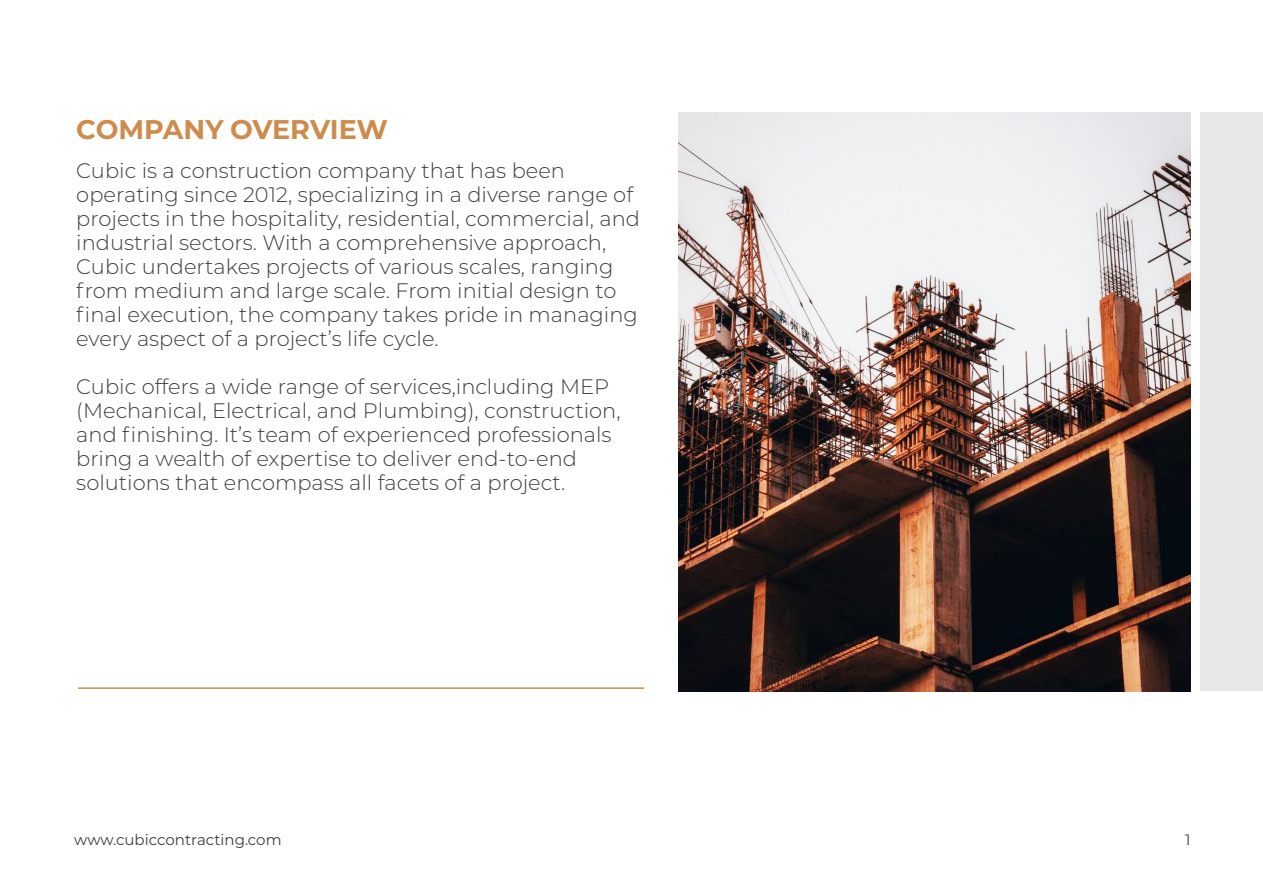
<style>
.page{position:relative;width:1263px;height:893px;background:#fff}
.page>*{position:absolute;margin:0;border:0;box-sizing:border-box;transform-origin:0 0}
.t1{font:700 27px "Montserrat";color:#ce8c4c}
.t2{font:300 21px/24px "Montserrat";color:#3e3e3f}
.t3{font:15px "Montserrat";color:#3e3e3f}
</style>
<div class="page">
<img style="left:678px;top:113px;width:513px;height:578px">
<hr style="left:78px;top:687px;width:566px;height:2px;background:#ce8c4c">
<div style="left:1200px;top:113px;width:63px;height:578px;background:#e6e7e9"></div>
<p class="t1" style="left:76px;top:110px;width:313px">COMPANY OVERVIEW</p>
<p class="t2" style="left:76px;top:158px;width:490px">Cubic is a construction company that has been</p>
<p class="t2" style="left:76px;top:182px;width:565px">operating since 2012, specializing in a diverse range of projects in the hospitality, residential, commercial, and industrial sectors. With a comprehensive approach,</p>
<p class="t2" style="left:76px;top:254px;width:563px">Cubic undertakes projects of various scales, ranging from medium and large scale. From initial design to final execution, the company takes pride in managing every aspect of a project’s life cycle.</p>
<p class="t2" style="left:76px;top:374px;width:546px">Cubic offers a wide range of services,including MEP (Mechanical, Electrical, and Plumbing), construction, and finishing. It’s team of experienced professionals bring a wealth of expertise to deliver end-to-end</p>
<p class="t2" style="left:76px;top:470px;width:490px">solutions that encompass all facets of a project.</p>
<p class="t3" style="left:74px;top:829px;width:209px">www.cubiccontracting.com</p>
<p class="t3" style="left:1185px;top:829px;width:7px">1</p>
</div>
